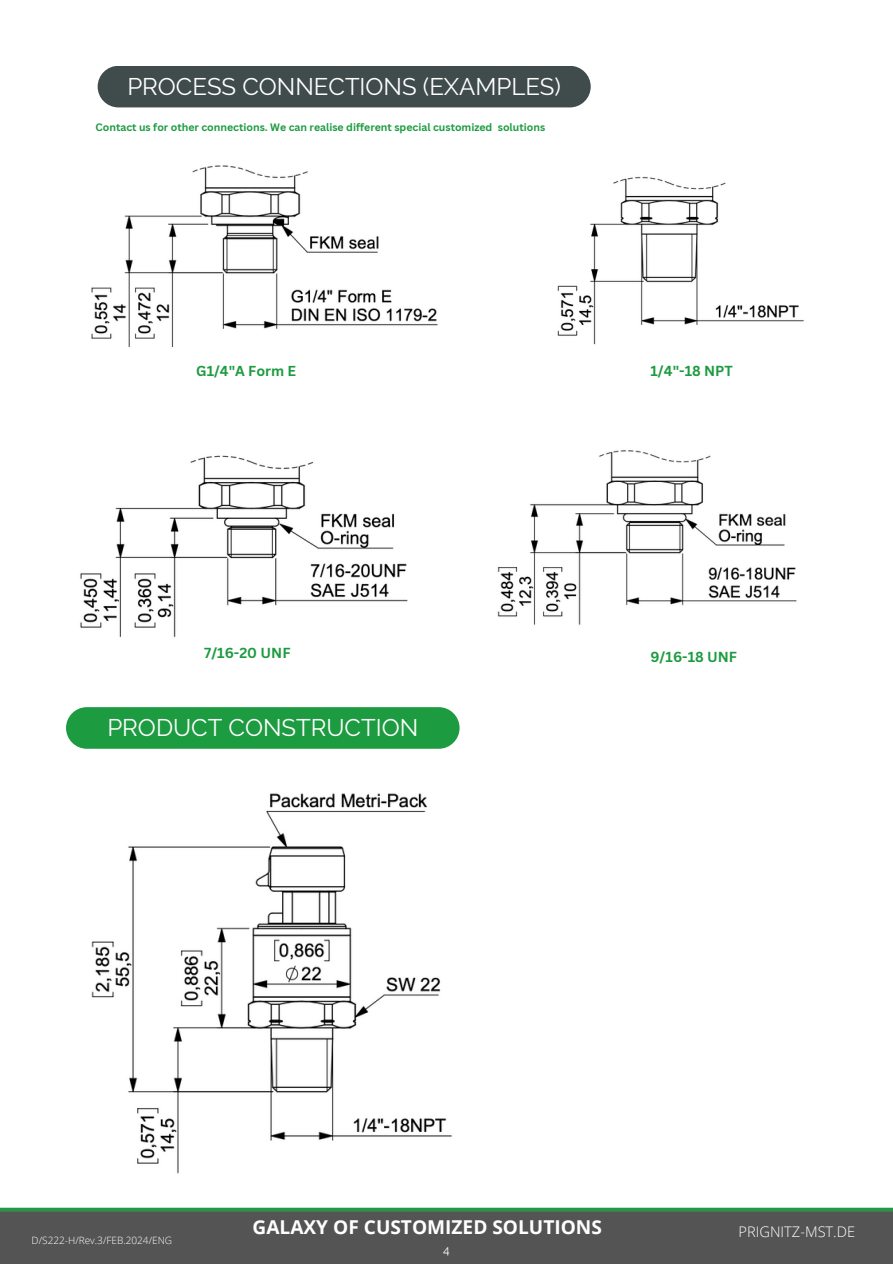
<style>
.page{position:relative;width:893px;height:1264px;background:#fff}
.page>*{position:absolute;margin:0;border:0;box-sizing:border-box;transform-origin:0 0}
.t1{font:24px "Raleway";color:#fff}
.t2{font:700 19.05px "Open Sans";color:#fff}
.t3{font:300 14.55px "Open Sans";color:#fff}
.t4{font:700 14.1px "Canva Sans";color:#1d9b41}
.t5{font:12px "Raleway";color:#fff}
.t6{font:700 10.5px "Canva Sans";color:#1d9b41}
.t7{font:300 10.05px "Open Sans";color:#fff}
</style>
<div class="page">
<div style="left:0;top:1210px;width:892px;height:53px;background:#545454"></div>
<hr style="left:0;top:1207px;width:892px;height:3px;background:#1d9b41">
<div style="left:98px;top:66px;width:492px;height:41px;background:#404b4b;border-radius:21px"></div>
<img style="left:91px;top:165px;width:347px;height:181px">
<img style="left:557px;top:176px;width:247px;height:169px">
<img style="left:268px;top:165px;width:13px;height:9px">
<img style="left:80px;top:455px;width:328px;height:183px">
<img style="left:497px;top:450px;width:300px;height:175px">
<div style="left:66px;top:707px;width:393px;height:41px;background:#1d9b41;border-radius:21px"></div>
<img style="left:91px;top:793px;width:361px;height:381px">
<h1 class="t1" style="left:127px;top:72px;width:435px">PROCESS CONNECTIONS (EXAMPLES)</h1>
<h2 class="t6" style="left:95px;top:120px;width:451px">Contact us for other connections. We can realise different special customized solutions</h2>
<p class="t4" style="left:196px;top:360px;width:101px">G1/4"A Form E</p>
<h1 class="t4" style="left:650px;top:361px;width:84px">1/4"-18 NPT</h1>
<h3 class="t4" style="left:204px;top:643px;width:88px">7/16-20 UNF</h3>
<p class="t1" style="left:107px;top:713px;width:312px">PRODUCT CONSTRUCTION</p>
<p class="t4" style="left:650px;top:646px;width:88px">9/16-18 UNF</p>
<h3 class="t7" style="left:32px;top:1233px;width:142px">D/S222-H/Rev.3/FEB.2024/ENG</h3>
<p class="t2" style="left:252px;top:1213px;width:351px">GALAXY OF CUSTOMIZED SOLUTIONS</p>
<h3 class="t3" style="left:738px;top:1221px;width:118px">PRIGNITZ-MST.DE</h3>
<p class="t5" style="left:443px;top:1242px;width:8px">4</p>
</div>
